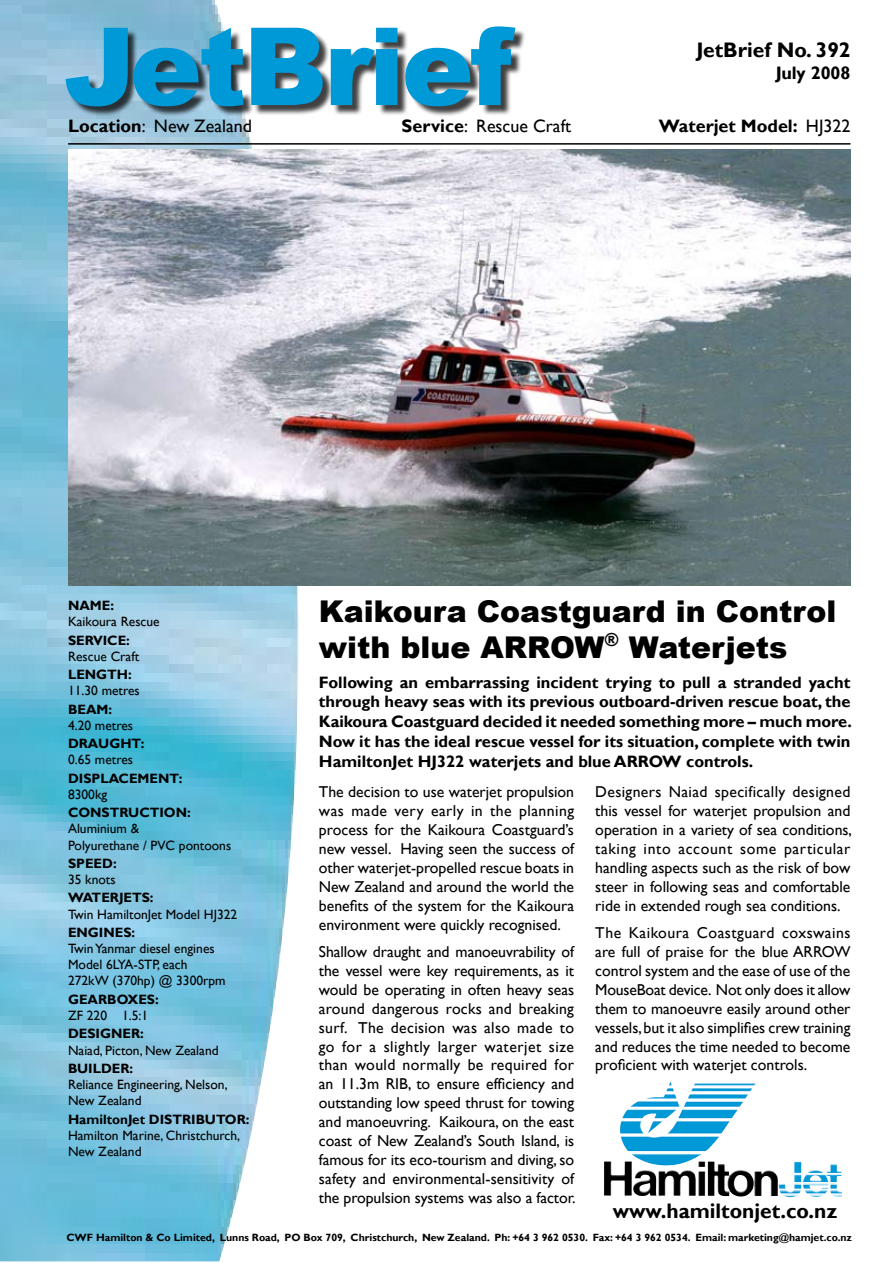
<style>
.page{position:relative;width:893px;height:1263px;background:#fff}
.page>*{position:absolute;margin:0;border:0;box-sizing:border-box;transform-origin:0 0}
.t1{font:900 108px "Arial";letter-spacing:-.03em;color:#0099d8}
.t2{font:900 30px/36px "Arial";color:#000}
.t3{font:700 21px "Gill Sans";color:#000}
.t4{font:18px "Gill Sans";color:#000}
.t5{font:700 18px "Gill Sans";color:#000}
.t6{font:700 16.5px/19.8px "Gill Sans";color:#000;text-align:justify}
.t7{font:15.75px/18.9px "Gill Sans";color:#000;text-align:justify}
.t8{font:13.5px/16.2px "Gill Sans";color:#000}
.t9{font:700 13.5px "Gill Sans";color:#000}
.t10{font:700 10.5px "Gill Sans";color:#000}
.s1{font-weight:700}
.s2{font-weight:400}
</style>
<div class="page">
<img style="left:0;top:0;width:300px;height:1261px">
<hr style="left:68px;top:143px;width:782px;height:2px;background:#000">
<img style="left:622px;top:1081px;width:134px;height:37px">
<div style="left:67px;top:28px;width:672px;height:184px;background:#000;opacity:.75"></div>
<img style="left:68px;top:150px;width:782px;height:435px">
<h1 class="t1" style="left:64px;top:-12px;width:450px">JetBrief</h1>
<p class="t4" style="left:68px;top:115px;width:185px"><span class="s1">Location</span>: New Zealand</p>
<p class="t4" style="left:402px;top:115px;width:171px"><span class="s1">Service</span>: Rescue Craft</p>
<p class="t5" style="left:659px;top:115px;width:193px">Waterjet Model: <span class="s2">HJ322</span></p>
<h3 class="t3" style="left:696px;top:37px;width:155px">JetBrief No. 392</h3>
<p class="t5" style="left:776px;top:62px;width:76px">July 2008</p>
<p class="t9" style="left:68px;top:597px;width:48px">NAME:</p>
<p class="t8" style="left:68px;top:614px;width:93px">Kaikoura Rescue</p>
<p class="t9" style="left:68px;top:632px;width:63px">SERVICE:</p>
<p class="t8" style="left:68px;top:648px;width:73px">Rescue Craft</p>
<p class="t9" style="left:68px;top:666px;width:65px">LENGTH:</p>
<p class="t8" style="left:68px;top:683px;width:73px">11.30 metres</p>
<p class="t9" style="left:68px;top:701px;width:46px">BEAM:</p>
<p class="t8" style="left:68px;top:717px;width:67px">4.20 metres</p>
<p class="t9" style="left:68px;top:735px;width:78px">DRAUGHT:</p>
<p class="t8" style="left:68px;top:752px;width:67px">0.65 metres</p>
<p class="t9" style="left:68px;top:770px;width:21px">Displacement</p>
<p class="t9" style="left:179px;top:770px;width:5px">:</p>
<p class="t8" style="left:68px;top:786px;width:41px">8300kg</p>
<p class="t9" style="left:68px;top:804px;width:124px">CONSTRUCTION:</p>
<p class="t8" style="left:68px;top:821px;width:165px">Aluminium &amp;<br>Polyurethane / PVC pontoons</p>
<p class="t9" style="left:68px;top:855px;width:50px">SPEED:</p>
<p class="t8" style="left:68px;top:872px;width:49px">35 knots</p>
<p class="t9" style="left:68px;top:890px;width:87px">WATERJETS:</p>
<p class="t8" style="left:68px;top:906px;width:171px">Twin HamiltonJet Model HJ322</p>
<p class="t9" style="left:68px;top:924px;width:69px">ENGINEs:</p>
<p class="t8" style="left:68px;top:941px;width:159px">Twin Yanmar diesel engines<br>Model 6LYA-STP, each<br>272kW (370hp) @ 3300rpm</p>
<p class="t9" style="left:68px;top:991px;width:22px">Gearbo</p>
<p class="t9" style="left:127px;top:991px;width:33px">xes:</p>
<p class="t8" style="left:68px;top:1007px;width:82px">ZF 220 1.5:1</p>
<p class="t9" style="left:68px;top:1025px;width:77px">DESIGNER:</p>
<p class="t8" style="left:68px;top:1042px;width:152px">Naiad, Picton, New Zealand</p>
<p class="t9" style="left:68px;top:1060px;width:19px">Builder</p>
<p class="t9" style="left:130px;top:1060px;width:5px">:</p>
<p class="t8" style="left:68px;top:1076px;width:161px">Reliance Engineering, Nelson,<br>New Zealand</p>
<p class="t9" style="left:68px;top:1111px;width:183px">HamiltonJet DISTRIBUTOR:</p>
<p class="t8" style="left:68px;top:1127px;width:174px">Hamilton Marine, Christchurch,<br>New Zealand</p>
<h2 class="t2" style="left:319px;top:592px;width:519px">Kaikoura Coastguard in Control with blue ARROW<sup>®</sup> Waterjets</h2>
<p class="t6" style="left:319px;top:673px;width:535px">Following an embarrassing incident trying to pull a stranded yacht through heavy seas with its previous outboard-driven rescue boat, the Kaikoura Coastguard decided it needed something more – much more.<br>Now it has the ideal rescue vessel for its situation, complete with twin HamiltonJet HJ322 waterjets and blue ARROW controls.</p>
<p class="t7" style="left:319px;top:783px;width:257px">The decision to use waterjet propulsion was made very early in the planning process for the Kaikoura Coastguard’s new vessel. Having seen the success of other waterjet-propelled rescue boats in New Zealand and around the world the benefits of the system for the Kaikoura environment were quickly recognised.</p>
<p class="t7" style="left:319px;top:942px;width:258px">Shallow draught and manoeuvrability of the vessel were key requirements, as it would be operating in often heavy seas around dangerous rocks and breaking surf. The decision was also made to go for a slightly larger waterjet size than would normally be required for an 11.3m RIB, to ensure efficiency and outstanding low speed thrust for towing and manoeuvring. Kaikoura, on the east coast of New Zealand’s South Island, is famous for its eco-tourism and diving, so safety and environmental-sensitivity of the propulsion systems was also a factor.</p>
<p class="t7" style="left:595px;top:783px;width:258px">Designers Naiad specifically designed this vessel for waterjet propulsion and operation in a variety of sea conditions, taking into account some particular handling aspects such as the risk of bow steer in following seas and comfortable ride in extended rough sea conditions.</p>
<p class="t7" style="left:595px;top:924px;width:257px">The Kaikoura Coastguard coxswains are full of praise for the blue ARROW control system and the ease of use of the MouseBoat device. Not only does it allow them to manoeuvre easily around other vessels, but it also simplifies crew training and reduces the time needed to become proficient with waterjet controls.</p>
<h3 class="t3" style="left:613px;top:1198px;width:226px">www.hamiltonjet.co.nz</h3>
<p class="t10" style="left:66px;top:1231px;width:787px">CWF Hamilton &amp; Co Limited, Lunns Road, PO Box 709, Christchurch, New Zealand. Ph: +64 3 962 0530. Fax: +64 3 962 0534. Email: marketing@hamjet.co.nz</p>
</div>
